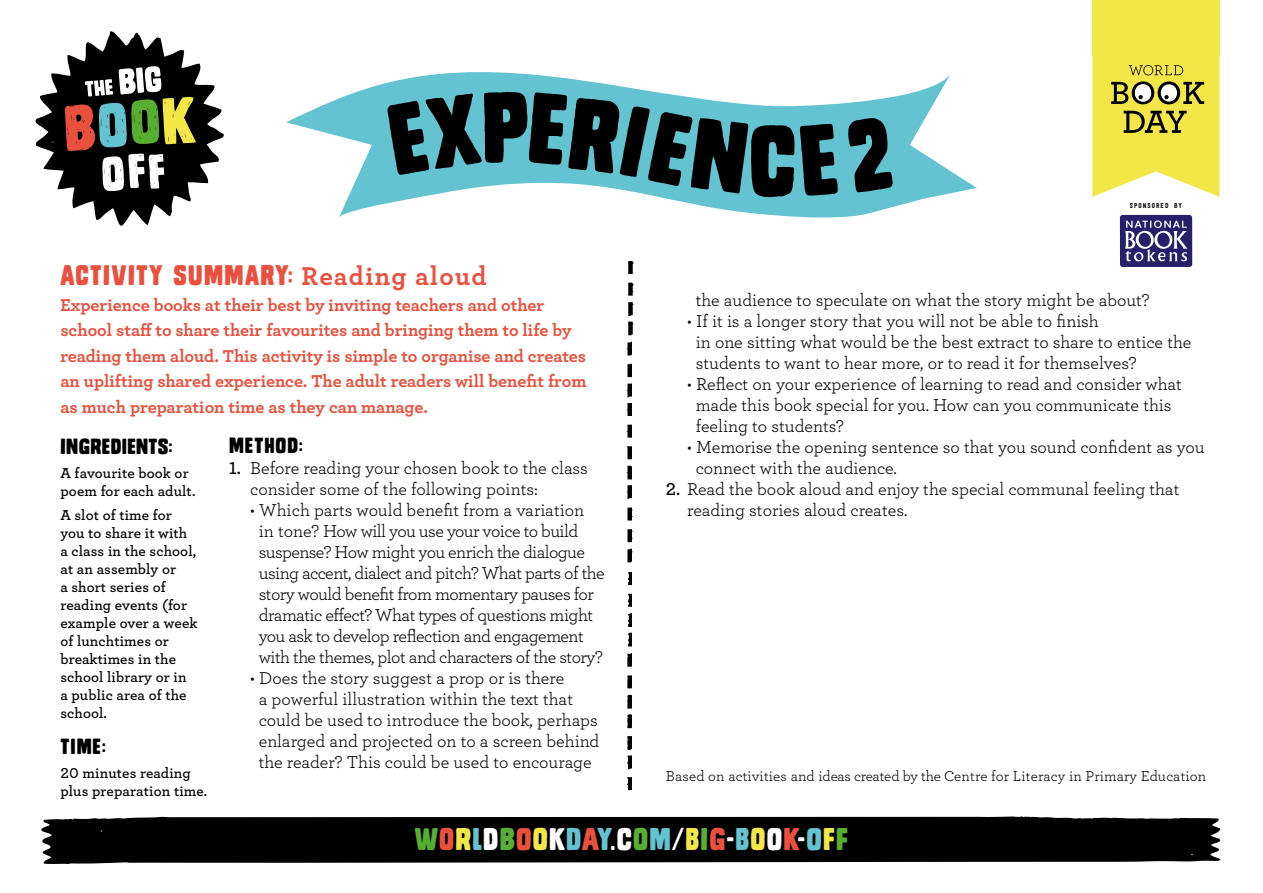
<style>
.page{position:relative;width:1263px;height:893px;background:#fff}
.page>*{position:absolute;margin:0;border:0;box-sizing:border-box;transform-origin:0 0}
.t1{font:30px "Monstro Solid";letter-spacing:.04em;color:#fff}
.t2{font:27px "Monstro Solid";letter-spacing:.05em;color:#ea503d}
.t3{font:21px "Monstro Solid";letter-spacing:.025em;color:#000}
.t4{font:18px/21px "Archer";letter-spacing:-.005em;color:#000}
.t5{font:18px/21px "Archer";letter-spacing:-.03em;color:#000}
.t6{font:700 18px/25.5px "Archer";color:#ea503d}
.t7{font:600 18px "Archer";color:#000}
.t8{font:600 15px/18px "Archer";letter-spacing:.01em;color:#000}
.t9{font:15px "Archer";letter-spacing:.01em;color:#000}
.t10{font:7.05px "Festivo LC Basic";letter-spacing:.145em;color:#000}
.s1{font-family:"Archer";font-weight:700}
.s2{font-weight:600}
.s3{color:#56af31}
.s4{color:#ea503d}
.s5{color:#f2e747}
.s6{color:#63c3d1}
</style>
<div class="page">
<svg style="left:41px;top:816px;width:1179px;height:48px;background:#111"></svg>
<svg style="left:35px;top:31px;width:189px;height:195px"></svg>
<svg style="left:286px;top:72px;width:691px;height:146px"></svg>
<svg style="left:387px;top:92px;width:407px;height:105px;background:#426f75"></svg>
<svg style="left:800px;top:124px;width:38px;height:72px;background:#1e3c40"></svg>
<img style="left:626px;top:261px;width:8px;height:302px">
<img style="left:627px;top:572px;width:5px;height:177px">
<img style="left:627px;top:755px;width:5px;height:36px">
<svg style="left:1092px;top:36px;width:128px;height:161px;background:#dfd658"></svg>
<div style="left:1092px;top:0;width:127px;height:56px;background:#f2e747"></div>
<div style="left:1120px;top:215px;width:72px;height:52px;background:#252069;border-radius:3px"></div>
<svg style="left:1125px;top:220px;width:62px;height:41px"></svg>
<div style="left:846px;top:116px;width:48px;height:77px;background:#63c3d1"></div>
<h2 class="t2" style="left:60px;top:260px;width:428px">ACTIVITY SUMMARY: <span class="s1">Reading aloud</span></h2>
<p class="t6" style="left:60px;top:290px;width:527px">Experience books at their best by inviting teachers and other school staff to share their favourites and bringing them to life by reading them aloud. This activity is simple to organise and creates an uplifting shared experience. The adult readers will benefit from as much preparation time as they can manage.</p>
<p class="t3" style="left:229px;top:434px;width:75px">METHOD:</p>
<p class="t4" style="left:250px;top:457px;width:339px">Before reading your chosen book to the class consider some of the following points:</p>
<p class="t5" style="left:259px;top:499px;width:347px;text-indent:-8px">• Which parts would benefit from a variation<br>in tone? How will you use your voice to build suspense? How might you enrich the dialogue using accent, dialect and pitch? What parts of the story would benefit from momentary pauses for dramatic effect? What types of questions might you ask to develop reflection and engagement with the themes, plot and characters of the story?</p>
<p class="t4" style="left:259px;top:667px;width:342px;text-indent:-8px">• Does the story suggest a prop or is there<br>a powerful illustration within the text that could be used to introduce the book, perhaps enlarged and projected on to a screen behind the reader? This could be used to encourage</p>
<p class="t3" style="left:60px;top:435px;width:113px">INGREDIENTS:</p>
<p class="t8" style="left:60px;top:463px;width:136px">A favourite book or poem for each adult.</p>
<p class="t8" style="left:60px;top:505px;width:139px">A slot of time for you to share it with a class in the school, at an assembly or<br>a short series of reading events (for example over a week of lunchtimes or breaktimes in the school library or in a public area of the school.</p>
<p class="t3" style="left:60px;top:735px;width:47px">TIME:</p>
<p class="t8" style="left:60px;top:763px;width:148px">20 minutes reading plus preparation time.</p>
<p class="t7" style="left:229px;top:455px;width:13px">1.</p>
<p class="t10" style="left:1130px;top:201px;width:54px">SPONSORED BY</p>
<p class="t4" style="left:696px;top:289px;width:455px">the audience to speculate on what the story might be about?</p>
<p class="t4" style="left:696px;top:310px;width:497px;text-indent:-8px">• If it is a longer story that you will not be able to finish<br>in one sitting what would be the best extract to share to entice the students to want to hear more, or to read it for themselves?</p>
<p class="t4" style="left:696px;top:373px;width:488px;text-indent:-8px">• Reflect on your experience of learning to read and consider what made this book special for you. How can you communicate this feeling to students?</p>
<p class="t4" style="left:696px;top:436px;width:510px;text-indent:-8px">• Memorise the opening sentence so that you sound confident as you connect with the audience.</p>
<p class="t4" style="left:687px;top:478px;width:494px;text-indent:-21px"><span class="s2">2.</span> Read the book aloud and enjoy the special communal feeling that reading stories aloud creates.</p>
<p class="t9" style="left:666px;top:765px;width:542px">Based on activities and ideas created by the Centre for Literacy in Primary Education</p>
<h1 class="t1" style="left:415px;top:823px;width:435px"><span class="s3">W</span><span class="s4">O</span><span class="s5">R</span><span class="s6">L</span>D<span class="s3">B</span><span class="s4">O</span><span class="s5">O</span>K<span class="s6">D</span><span class="s4">A</span><span class="s6">Y</span>.C<span class="s3">O</span><span class="s6">M</span>/<span class="s5">B</span><span class="s3">I</span><span class="s4">G</span>-<span class="s6">B</span><span class="s5">O</span>O<span class="s4">K</span>-<span class="s6">O</span><span class="s5">F</span><span class="s3">F</span></h1>
</div>
